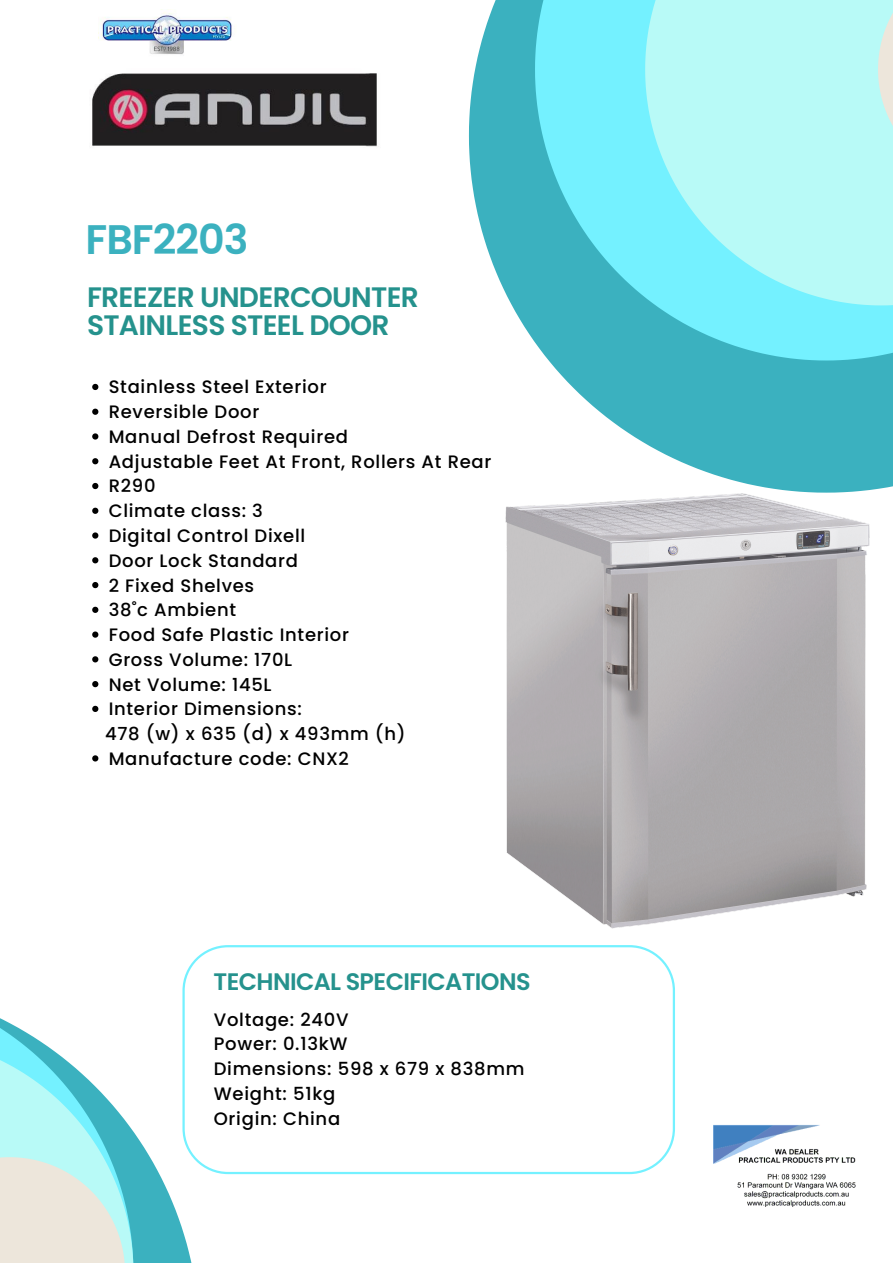
<style>
.page{position:relative;width:893px;height:1263px;background:#fff}
.page>*{position:absolute;margin:0;border:0;box-sizing:border-box;transform-origin:0 0}
.t1{font:600 41.25px "Poppins";letter-spacing:-.025em;color:#3bb1bf}
.t2{font:600 28.12px/27.6px "Poppins";letter-spacing:-.025em;color:#25928d}
.t3{font:600 23.85px "Poppins";letter-spacing:-.025em;color:#25928d}
.t4{font:500 18px/24.8px "Poppins";letter-spacing:.04em;color:#000}
</style>
<div class="page">
<svg style="left:469px;top:0;width:424px;height:457px;fill:#3bb1bf"></svg>
<svg style="left:535px;top:0;width:358px;height:360px;background:#60dbe9"></svg>
<svg style="left:645px;top:0;width:248px;height:305px;background:#acf8f8"></svg>
<svg style="left:878px;top:0;width:15px;height:185px;background:#cdf1eb"></svg>
<svg style="left:133px;top:1131px;width:59px;height:132px;fill:#3bb1bf"></svg>
<svg style="left:0;top:1018px;width:133px;height:245px"></svg>
<svg style="left:182px;top:945px;width:493px;height:229px"></svg>
<img style="left:92px;top:73px;width:285px;height:74px">
<img style="left:505px;top:457px;width:388px;height:472px">
<svg style="left:92px;top:384px;width:6px;height:6px"></svg>
<svg style="left:92px;top:409px;width:6px;height:6px"></svg>
<svg style="left:92px;top:433px;width:6px;height:7px"></svg>
<svg style="left:92px;top:458px;width:6px;height:6px"></svg>
<svg style="left:92px;top:483px;width:6px;height:6px"></svg>
<svg style="left:92px;top:508px;width:6px;height:6px"></svg>
<svg style="left:92px;top:532px;width:6px;height:7px"></svg>
<svg style="left:92px;top:557px;width:6px;height:6px"></svg>
<svg style="left:92px;top:582px;width:6px;height:6px"></svg>
<svg style="left:92px;top:607px;width:6px;height:6px"></svg>
<svg style="left:92px;top:631px;width:6px;height:7px"></svg>
<svg style="left:92px;top:656px;width:6px;height:6px"></svg>
<svg style="left:92px;top:681px;width:6px;height:6px"></svg>
<svg style="left:92px;top:706px;width:6px;height:6px"></svg>
<svg style="left:92px;top:755px;width:6px;height:6px"></svg>
<img style="left:98px;top:12px;width:134px;height:43px">
<img style="left:713px;top:1125px;width:143px;height:82px">
<h1 class="t1" style="left:86px;top:211px;width:164px">FBF2203</h1>
<h2 class="t2" style="left:87px;top:284px;width:333px">FREEZER UNDERCOUNTER<br>STAINLESS STEEL DOOR</h2>
<p class="t4" style="left:109px;top:375px;width:384px">Stainless Steel Exterior<br>Reversible Door<br>Manual Defrost Required<br>Adjustable Feet At Front, Rollers At Rear<br>R290<br>Climate class: 3<br>Digital Control Dixell<br>Door Lock Standard<br>2 Fixed Shelves<br>38˚c Ambient<br>Food Safe Plastic Interior<br>Gross Volume: 170L<br>Net Volume: 145L<br>Interior Dimensions:</p>
<p class="t4" style="left:109px;top:746px;width:242px">Manufacture code: CNX2</p>
<p class="t4" style="left:105px;top:721px;width:302px">478 (w) x 635 (d) x 493mm (h)</p>
<h3 class="t3" style="left:213px;top:965px;width:319px">TECHNICAL SPECIFICATIONS</h3>
<p class="t4" style="left:214px;top:1007px;width:312px">Voltage: 240V<br>Power: 0.13kW<br>Dimensions: 598 x 679 x 838mm<br>Weight: 51kg<br>Origin: China</p>
</div>
